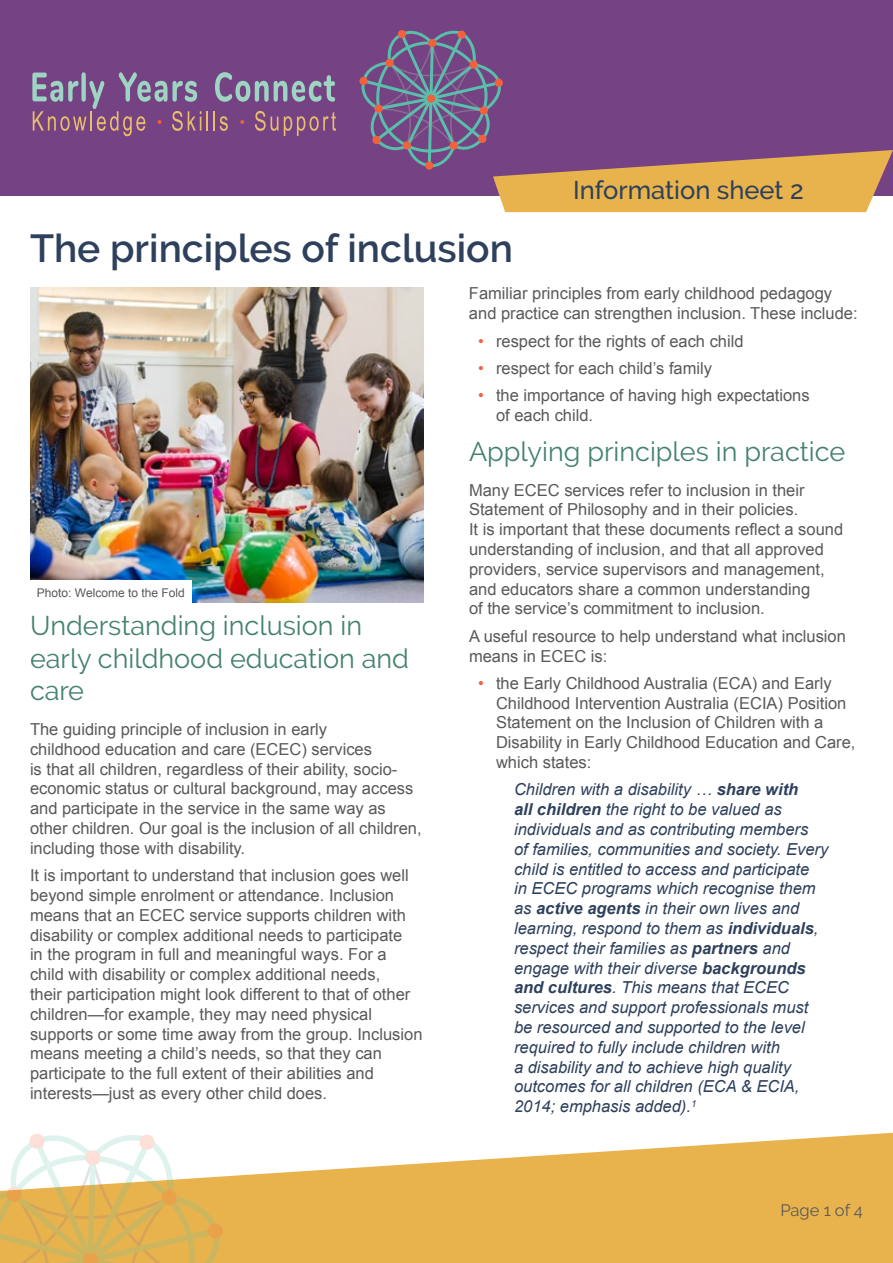
<style>
.page{position:relative;width:893px;height:1263px;background:#fff}
.page>*{position:absolute;margin:0;border:0;box-sizing:border-box;transform-origin:0 0}
.Heading_1{font:600 39px "Raleway";color:#2e405c}
.Heading_2{font:27px/32.4px "Raleway";color:#45826e}
.Module_Heading{font:500 25.5px "Raleway";color:#2e405c}
.Body{font:16.5px/19.8px "Arial";color:#59595c}
.quote{font:italic 16.5px/19.8px "Arial";color:#2e405c}
.t1{font:16.5px "Raleway";color:#59595c}
.t2{font:12px "Arial";color:#59595c}
.s1{color:#f2613d}
.s2{font-weight:700}
</style>
<div class="page">
<div style="left:0;top:0;width:893px;height:196px;background:#754283"></div>
<svg style="left:207px;top:111px;width:1px;height:20px"></svg>
<hr style="left:213px;top:111px;width:2px;height:20px;background:#e8bd6b">
<svg style="left:220px;top:116px;width:8px;height:15px"></svg>
<svg style="left:255px;top:111px;width:23px;height:20px"></svg>
<svg style="left:284px;top:112px;width:52px;height:24px"></svg>
<svg style="left:215px;top:72px;width:120px;height:30px"></svg>
<svg style="left:32px;top:72px;width:169px;height:64px"></svg>
<svg style="left:240px;top:120px;width:4px;height:4px"></svg>
<svg style="left:359px;top:30px;width:534px;height:182px"></svg>
<svg style="left:224px;top:1132px;width:669px;height:131px;fill:#e8b34d"></svg>
<svg style="left:0;top:1134px;width:224px;height:129px"></svg>
<img style="left:30px;top:287px;width:394px;height:316px">
<div style="left:29px;top:580px;width:163px;height:24px;background:#fff"></div>
<h1 class="Heading_1" style="left:30px;top:226px;width:485px">The principles of inclusion</h1>
<h1 class="Module_Heading" style="left:573px;top:175px;width:232px">Information sheet 2</h1>
<p class="t2" style="left:37px;top:585px;width:149px">Photo: Welcome to the Fold</p>
<h2 class="Heading_2" style="left:30px;top:610px;width:380px">Understanding inclusion in early childhood education and care</h2>
<p class="Body" style="left:30px;top:719px;width:393px">The guiding principle of inclusion in early<br>childhood education and care (ECEC) services<br>is that all children, regardless of their ability, socio&shy;economic status or cultural background, may access and participate in the service in the same way as other children. Our goal is the inclusion of all children, including those with disability.</p>
<p class="Body" style="left:30px;top:866px;width:394px">It is important to understand that inclusion goes well beyond simple enrolment or attendance. Inclusion means that an ECEC service supports children with disability or complex additional needs to participate<br>in the program in full and meaningful ways. For a child with disability or complex additional needs,<br>their participation might look different to that of other children—for example, they may need physical supports or some time away from the group. Inclusion means meeting a child’s needs, so that they can participate to the full extent of their abilities and interests—just as every other child does.</p>
<p class="Body" style="left:469px;top:284px;width:390px">Familiar principles from early childhood pedagogy and practice can strengthen inclusion. These include:</p>
<p class="Body" style="left:478px;top:331px;width:267px"><span class="s1">•</span> respect for the rights of each child</p>
<p class="Body" style="left:478px;top:358px;width:236px"><span class="s1">•</span> respect for each child’s family</p>
<p class="Body" style="left:496px;top:386px;width:315px;text-indent:-18px"><span class="s1">•</span> the importance of having high expectations of each child.</p>
<h2 class="Heading_2" style="left:469px;top:435px;width:378px">Applying principles in practice</h2>
<p class="Body" style="left:469px;top:480px;width:376px">Many ECEC services refer to inclusion in their Statement of Philosophy and in their policies.<br>It is important that these documents reflect a sound understanding of inclusion, and that all approved providers, service supervisors and management, and educators share a common understanding<br>of the service’s commitment to inclusion.</p>
<p class="Body" style="left:469px;top:626px;width:378px">A useful resource to help understand what inclusion means in ECEC is:</p>
<p class="Body" style="left:496px;top:673px;width:361px;text-indent:-18px"><span class="s1">•</span> the Early Childhood Australia (ECA) and Early Childhood Intervention Australia (ECIA) Position Statement on the Inclusion of Children with a Disability in Early Childhood Education and Care, which states:</p>
<p class="quote" style="left:514px;top:780px;width:316px">Children with a disability … <span class="s2">share with<br>all children</span> the right to be valued as individuals and as contributing members<br>of families, communities and society. Every child is entitled to access and participate<br>in ECEC programs which recognise them as <span class="s2">active agents</span> in their own lives and learning, respond to them as <span class="s2">individuals</span>, respect their families as <span class="s2">partners</span> and engage with their diverse <span class="s2">backgrounds and cultures</span>. This means that ECEC services and support professionals must be resourced and supported to the level required to fully include children with<br>a disability and to achieve high quality outcomes for all children (ECA &amp; ECIA, 2014; emphasis added).<sup>1</sup></p>
<p class="t1" style="left:780px;top:1200px;width:84px">Page 1 of 4</p>
</div>
